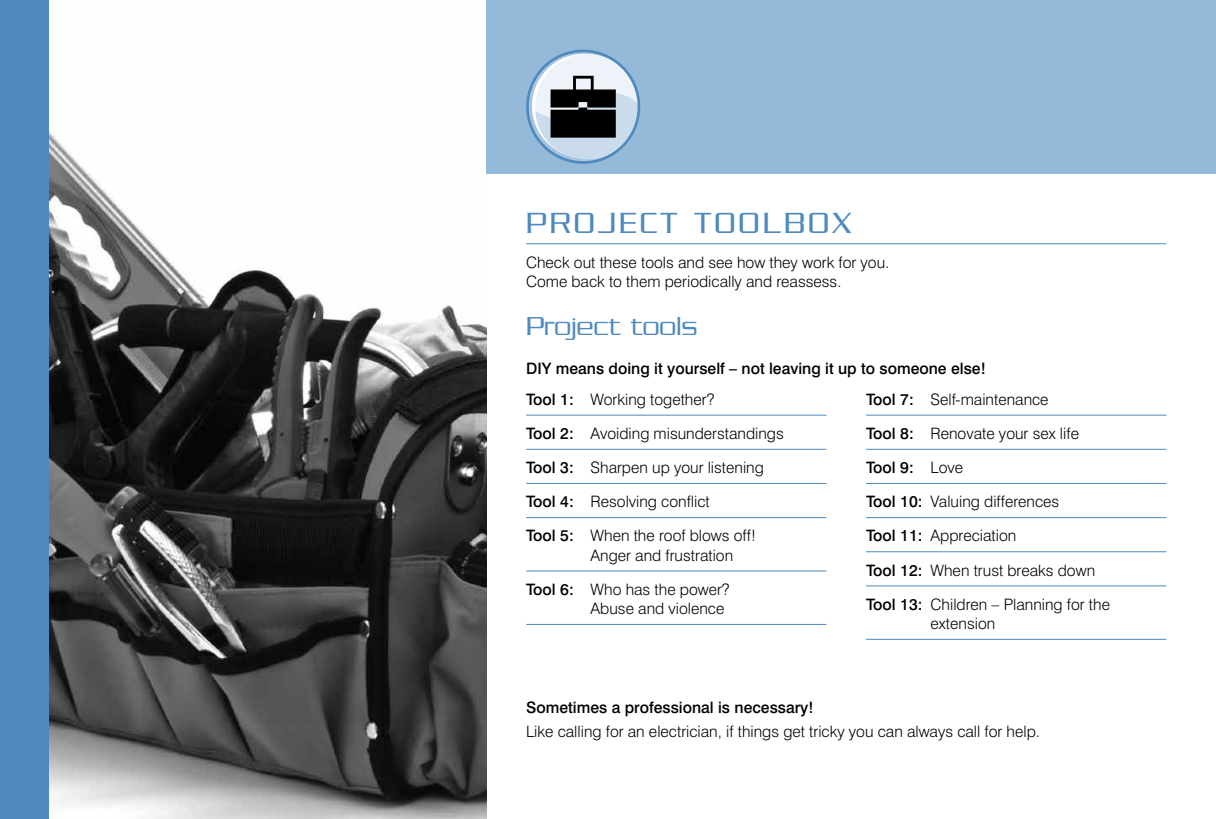
<style>
.page{position:relative;width:1216px;height:819px;background:#fff}
.page>*{position:absolute;margin:0;border:0;box-sizing:border-box;transform-origin:0 0}
.t1{font:300 31.5px "Serpentine";letter-spacing:.1em;color:#4f8abe}
.t2{font:300 28px "Serpentine";color:#4f8abe}
.t3{font:300 15.75px/34.1px "Swiss 721 BT";color:#000}
.t4{font:500 15.75px "Swiss 721 BT";color:#000}
.s1{font-weight:500}
</style>
<div class="page">
<div style="left:0;top:0;width:50px;height:819px;background:#4f8abe"></div>
<hr style="left:526px;top:243px;width:640px;height:1px;background:#4f8abe">
<img style="left:50px;top:133px;width:436px;height:686px">
<div style="left:486px;top:0;width:729px;height:174px;background:#95b9d8"></div>
<svg style="left:530px;top:52px;width:108px;height:108px"></svg>
<div style="left:535px;top:54px;width:103px;height:104px;background:#edf3f9;border-radius:50%"></div>
<div style="left:526px;top:50px;width:114px;height:114px;border:3px solid #4f8abe;border-radius:50%"></div>
<svg style="left:534px;top:88px;width:107px;height:72px"></svg>
<div style="left:573px;top:76px;width:20px;height:21px;border:3px solid #000"></div>
<hr style="left:526px;top:414px;width:300px;height:1px;background:#4f8abe">
<hr style="left:526px;top:449px;width:300px;height:1px;background:#4f8abe">
<hr style="left:526px;top:483px;width:300px;height:1px;background:#4f8abe">
<hr style="left:526px;top:517px;width:300px;height:1px;background:#4f8abe">
<hr style="left:526px;top:570px;width:300px;height:1px;background:#4f8abe">
<hr style="left:526px;top:624px;width:300px;height:1px;background:#4f8abe">
<hr style="left:866px;top:414px;width:300px;height:1px;background:#4f8abe">
<hr style="left:866px;top:449px;width:300px;height:1px;background:#4f8abe">
<hr style="left:866px;top:483px;width:300px;height:1px;background:#4f8abe">
<hr style="left:866px;top:517px;width:300px;height:1px;background:#4f8abe">
<hr style="left:866px;top:551px;width:300px;height:1px;background:#4f8abe">
<hr style="left:866px;top:585px;width:300px;height:1px;background:#4f8abe">
<hr style="left:866px;top:639px;width:300px;height:1px;background:#4f8abe">
<h1 class="t1" style="left:526px;top:206px;width:326px">PROJECT TOOLBOX</h1>
<p class="t3" style="left:526px;top:252px;width:365px;line-height:19.2px">Check out these tools and see how they work for you.<br>Come back to them periodically and reassess.</p>
<h2 class="t2" style="left:526px;top:311px;width:173px">Project tools</h2>
<p class="t4" style="left:526px;top:359px;width:461px">DIY means doing it yourself – not leaving it up to someone else!</p>
<p class="t3" style="left:526px;top:382px;width:259px"><span class="s1">Tool 1:</span> Working together?<br><span class="s1">Tool 2:</span> Avoiding misunderstandings<br><span class="s1">Tool 3:</span> Sharpen up your listening<br><span class="s1">Tool 4:</span> Resolving conflict<br><span class="s1">Tool 5:</span> When the roof blows off!</p>
<p class="t3" style="left:526px;top:538px;width:209px;text-align:right">Anger and frustration<br><span class="s1">Tool 6:</span> Who has the power?</p>
<p class="t3" style="left:590px;top:591px;width:135px">Abuse and violence</p>
<p class="t3" style="left:866px;top:382px;width:245px"><span class="s1">Tool 7:</span> Self-maintenance<br><span class="s1">Tool 8:</span> Renovate your sex life<br><span class="s1">Tool 9:</span> Love<br><span class="s1">Tool 10:</span> Valuing differences<br><span class="s1">Tool 11:</span> Appreciation<br><span class="s1">Tool 12:</span> When trust breaks down<br><span class="s1">Tool 13:</span> Children – Planning for the</p>
<p class="t3" style="left:930px;top:606px;width:66px">extension</p>
<p class="t4" style="left:526px;top:697px;width:289px">Sometimes a professional is necessary!</p>
<p class="t3" style="left:526px;top:714px;width:515px">Like calling for an electrician, if things get tricky you can always call for help.</p>
</div>
